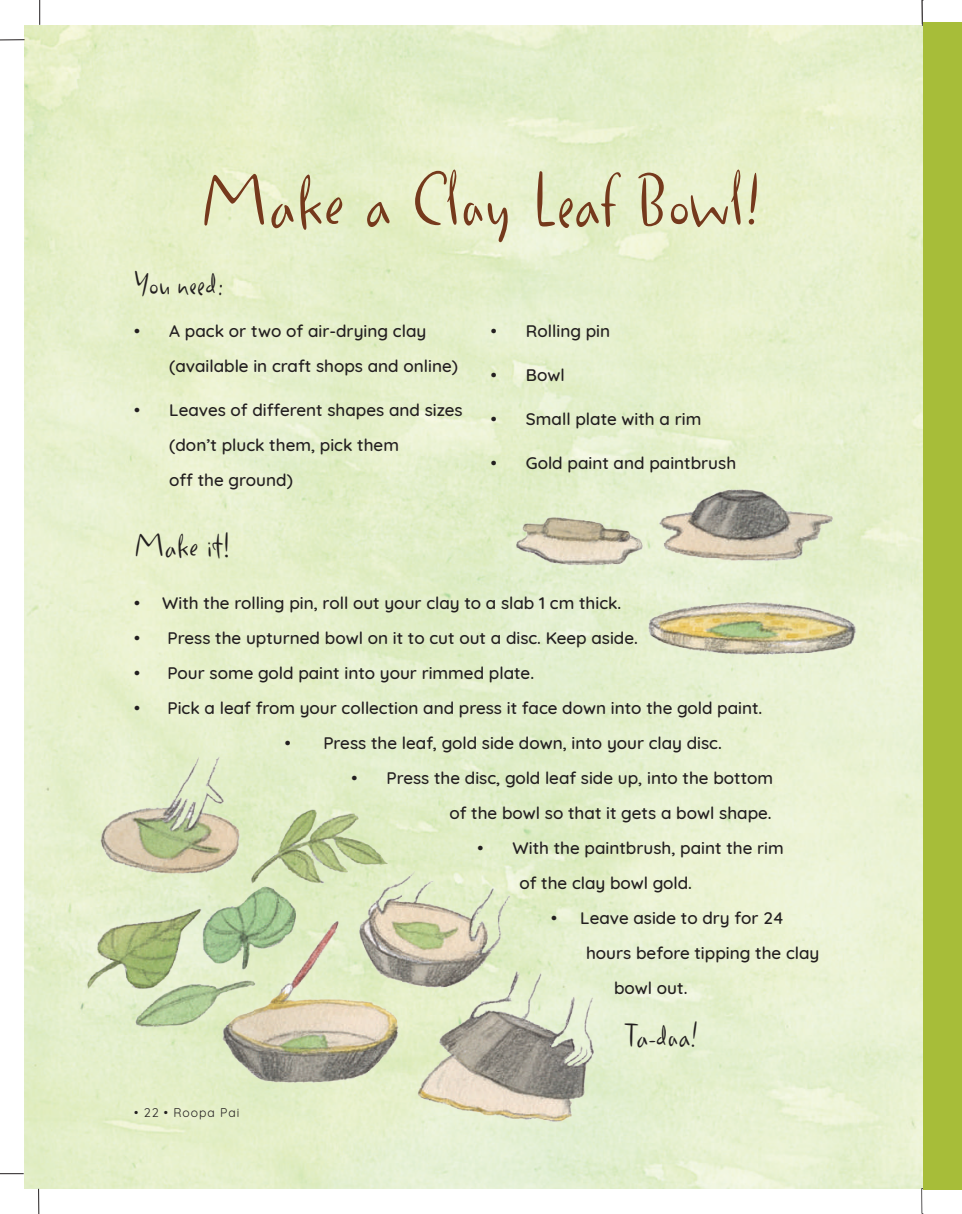
<style>
.page{position:relative;width:962px;height:1214px;background:#fff}
.page>*{position:absolute;margin:0;border:0;box-sizing:border-box;transform-origin:0 0}
.t1{font:78.75px "Duffy Script";color:#75391c}
.t2{font:35px "Duffy Script";color:#231f20}
.t3{font:500 17.15px/35px "Quicksand";color:#231f20}
.t4{font:12.25px "Quicksand";letter-spacing:.08em;color:#231f20}
</style>
<div class="page">
<img style="left:25px;top:26px;width:897px;height:1162px">
<svg style="left:39px;top:0;width:1px;height:25px"></svg>
<svg style="left:0;top:39px;width:25px;height:1px"></svg>
<svg style="left:0;top:1173px;width:24px;height:1px"></svg>
<svg style="left:38px;top:1188px;width:1px;height:25px"></svg>
<svg style="left:921px;top:0;width:2px;height:26px"></svg>
<svg style="left:921px;top:1188px;width:1px;height:26px"></svg>
<img style="left:382px;top:440px;width:491px;height:250px">
<img style="left:72px;top:729px;width:531px;height:427px">
<div style="left:923px;top:22px;width:38px;height:1167px;background:#a7bd39"></div>
<h1 class="t1" style="left:200px;top:151px;width:563px">Make a Clay Leaf Bowl!</h1>
<h2 class="t2" style="left:134px;top:261px;width:90px">You need:</h2>
<p class="t3" style="left:169px;top:312px;width:290px;text-indent:-35px">• A pack or two of air-drying clay (available in craft shops and online)</p>
<p class="t3" style="left:169px;top:391px;width:295px;text-indent:-35px">• Leaves of different shapes and sizes (don’t pluck them, pick them<br>off the ground)</p>
<p class="t3" style="left:491px;top:312px;width:121px">• Rolling pin</p>
<p class="t3" style="left:491px;top:356px;width:75px">• Bowl</p>
<p class="t3" style="left:491px;top:400px;width:212px">• Small plate with a rim</p>
<p class="t3" style="left:491px;top:443px;width:247px">• Gold paint and paintbrush</p>
<h2 class="t2" style="left:134px;top:523px;width:98px">Make it!</h2>
<p class="t3" style="left:134px;top:583px;width:488px">• With the rolling pin, roll out your clay to a slab 1 cm thick.</p>
<p class="t3" style="left:134px;top:618px;width:505px">• Press the upturned bowl on it to cut out a disc. Keep aside.</p>
<p class="t3" style="left:134px;top:653px;width:401px">• Pour some gold paint into your rimmed plate.</p>
<p class="t3" style="left:134px;top:688px;width:629px">• Pick a leaf from your collection and press it face down into the gold paint.</p>
<p class="t3" style="left:285px;top:723px;width:438px">• Press the leaf, gold side down, into your clay disc.</p>
<p class="t3" style="left:351px;top:758px;width:423px;text-align:right">• Press the disc, gold leaf side up, into the bottom of the bowl so that it gets a bowl shape.</p>
<p class="t3" style="left:519px;top:828px;width:266px;text-indent:-42px">• With the paintbrush, paint the rim of the clay bowl gold.</p>
<p class="t3" style="left:551px;top:898px;width:234px">• Leave aside to dry for 24</p>
<p class="t3" style="left:586px;top:933px;width:235px">hours before tipping the clay</p>
<p class="t3" style="left:614px;top:968px;width:75px">bowl out.</p>
<p class="t4" style="left:134px;top:1103px;width:107px">• 22 • Roopa Pai</p>
<h2 class="t2" style="left:624px;top:1013px;width:75px">Ta-daa!</h2>
</div>
